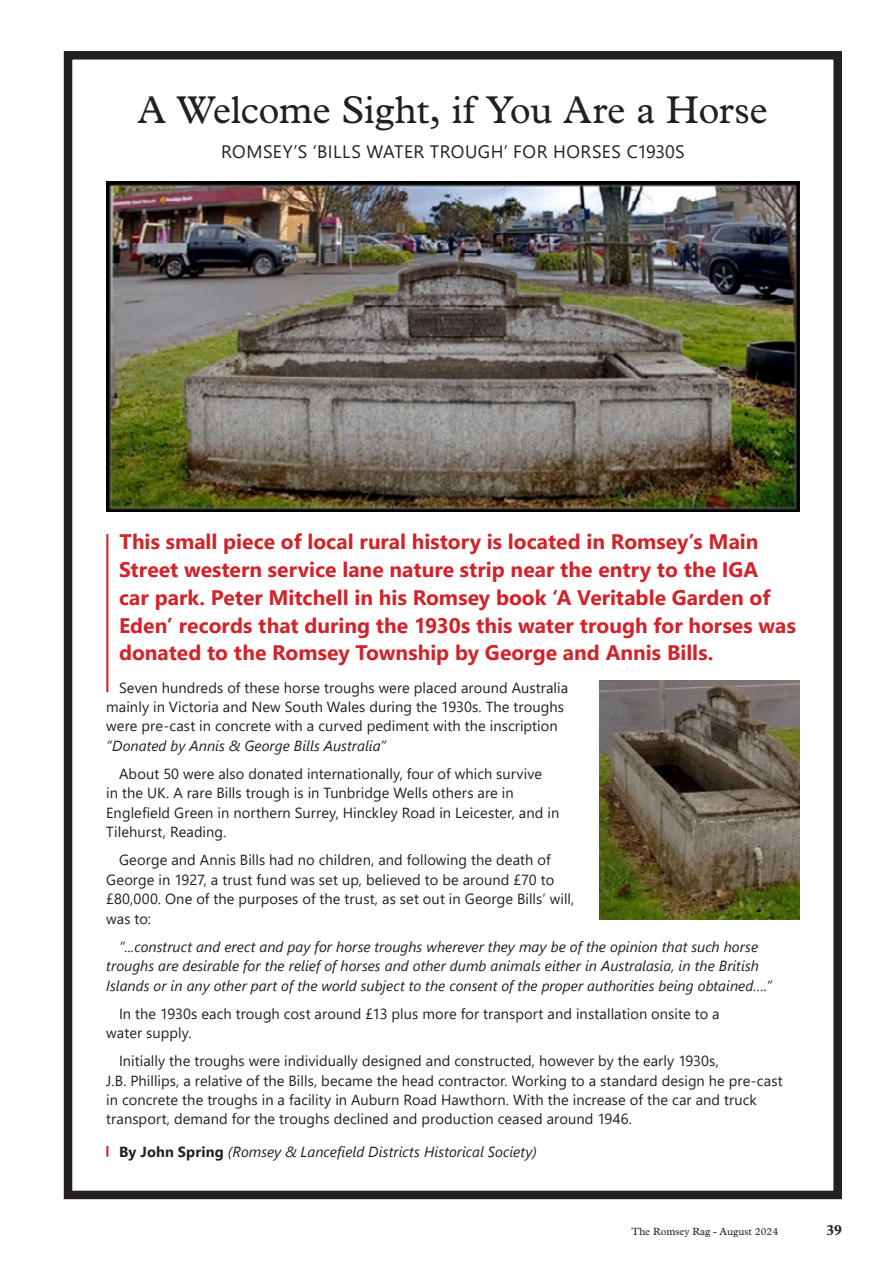
<style>
.page{position:relative;width:893px;height:1263px;background:#fff}
.page>*{position:absolute;margin:0;border:0;box-sizing:border-box;transform-origin:0 0}
.t1{font:39px "Plantin";letter-spacing:-.01em;color:#231f20}
.t2{font:700 21px/27.8px "Segoe UI";color:#d2232a}
.t3{font:18px "Segoe UI";letter-spacing:.025em;color:#231f20}
.t4{font:700 15px "Plantin";color:#231f20}
.t5{font:14.7px/19.5px "Segoe UI";letter-spacing:.005em;color:#231f20}
.t6{font:italic 14.7px/19.5px "Segoe UI";color:#231f20}
.t7{font:10.5px "Plantin";color:#231f20}
.s1{font-weight:700;font-style:normal}
</style>
<div class="page">
<hr style="left:106px;top:534px;width:2px;height:158px;background:#d2232a">
<svg style="left:106px;top:1146px;width:2px;height:11px"></svg>
<div style="left:64px;top:51px;width:778px;height:1148px;border:9px solid #231f20"></div>
<img style="left:107px;top:182px;width:692px;height:329px">
<img style="left:600px;top:680px;width:199px;height:239px">
<h1 class="t1" style="left:138px;top:87px;width:631px">A Welcome Sight, if You Are a Horse</h1>
<p class="t3" style="left:221px;top:135px;width:465px">ROMSEY’S ‘BILLS WATER TROUGH’ FOR HORSES C1930S</p>
<p class="t2" style="left:119px;top:526px;width:678px">This small piece of local rural history is located in Romsey’s Main Street western service lane nature strip near the entry to the IGA<br>car park. Peter Mitchell in his Romsey book ‘A Veritable Garden of Eden’ records that during the 1930s this water trough for horses was donated to the Romsey Township by George and Annis Bills.</p>
<p class="t5" style="left:106px;top:676px;width:463px;text-indent:13px">Seven hundreds of these horse troughs were placed around Australia mainly in Victoria and New South Wales during the 1930s. The troughs were pre-cast in concrete with a curved pediment with the inscription</p>
<p class="t6" style="left:106px;top:733px;width:281px">“Donated by Annis &amp; George Bills Australia”</p>
<p class="t5" style="left:106px;top:763px;width:454px;text-indent:13px">About 50 were also donated internationally, four of which survive<br>in the UK. A rare Bills trough is in Tunbridge Wells others are in Englefield Green in northern Surrey, Hinckley Road in Leicester, and in Tilehurst, Reading.</p>
<p class="t5" style="left:106px;top:849px;width:470px;text-indent:13px">George and Annis Bills had no children, and following the death of George in 1927, a trust fund was set up, believed to be around £70 to £80,000. One of the purposes of the trust, as set out in George Bills’ will, was to:</p>
<p class="t6" style="left:106px;top:934px;width:667px;text-indent:13px">“...construct and erect and pay for horse troughs wherever they may be of the opinion that such horse troughs are desirable for the relief of horses and other dumb animals either in Australasia, in the British<br>Islands or in any other part of the world subject to the consent of the proper authorities being obtained….”</p>
<p class="t5" style="left:106px;top:1002px;width:615px;text-indent:13px">In the 1930s each trough cost around £13 plus more for transport and installation onsite to a water supply.</p>
<p class="t5" style="left:106px;top:1050px;width:678px;text-indent:13px">Initially the troughs were individually designed and constructed, however by the early 1930s,<br>J.B. Phillips, a relative of the Bills, became the head contractor. Working to a standard design he pre-cast in concrete the troughs in a facility in Auburn Road Hawthorn. With the increase of the car and truck transport, demand for the troughs declined and production ceased around 1946.</p>
<p class="t6" style="left:119px;top:1139px;width:419px"><span class="s1">By John Spring</span> (Romsey &amp; Lancefield Districts Historical Society)</p>
<p class="t7" style="left:631px;top:1225px;width:148px">The Romsey Rag - August 2024</p>
<p class="t4" style="left:826px;top:1221px;width:17px">39</p>
</div>
